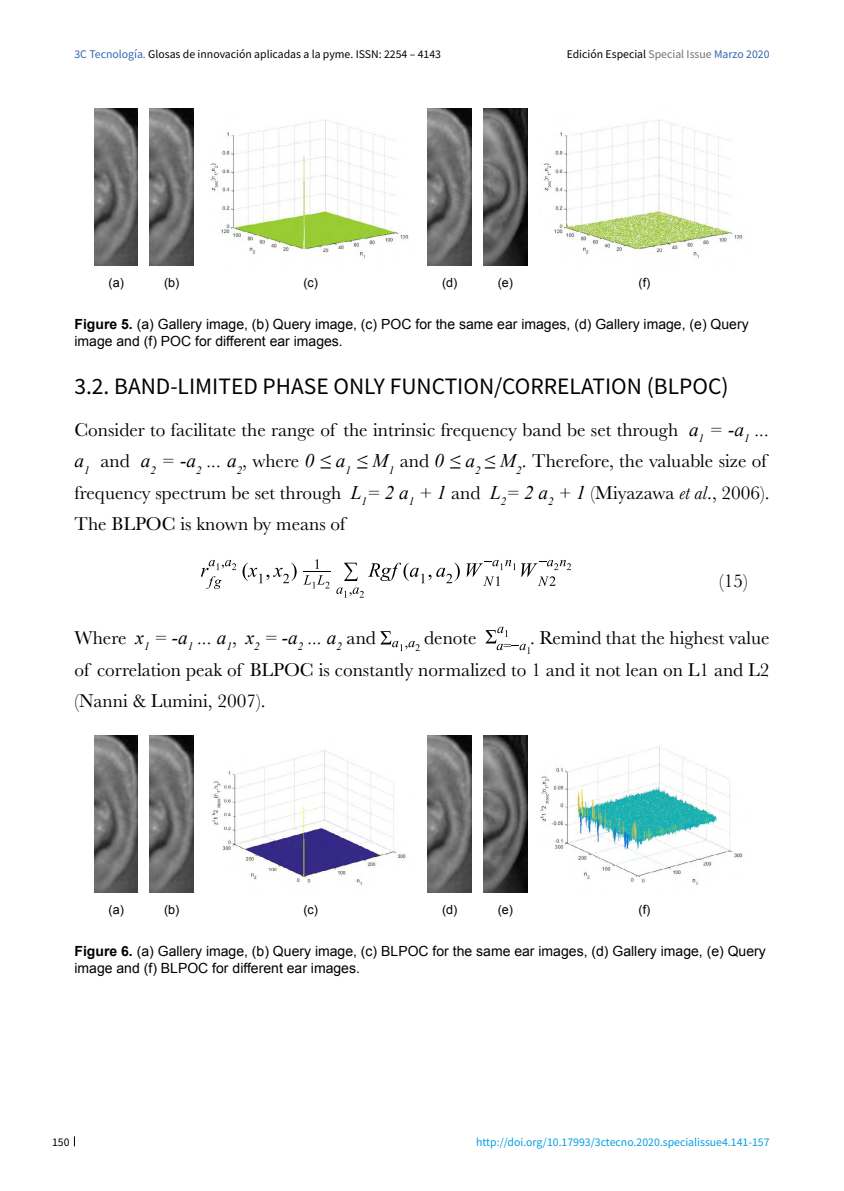
<style>
.page{position:relative;width:844px;height:1191px;background:#fff}
.page>*{position:absolute;margin:0;border:0;box-sizing:border-box;transform-origin:0 0}
.t1{font:21px "Noto Sans HK";color:#000}
.t2{font:19.25px/31.5px "Baskerville";color:#000}
.t3{font:italic 19.25px "Times New Roman";color:#000}
.t4{font:14px/16.8px "Arial";color:#000}
.t5{font:12.6px "Arial";color:#000}
.t6{font:10.5px "Noto Sans HK";color:#000}
.t7{font:10.5px "Noto Sans HK";color:#009ee0}
.s1{color:#2e66ab}
.s2{color:#707172}
.s3{font-weight:700}
.s4{font-family:"Times New Roman";font-style:italic}
.s5{font-style:italic}
.s6{font-family:"Baskerville";font-style:normal}
</style>
<div class="page">
<img style="left:94px;top:108px;width:44px;height:157px">
<img style="left:150px;top:108px;width:43px;height:157px">
<img style="left:210px;top:119px;width:199px;height:140px">
<img style="left:428px;top:108px;width:43px;height:157px">
<img style="left:483px;top:108px;width:44px;height:157px">
<img style="left:543px;top:119px;width:200px;height:140px">
<svg style="left:201px;top:560px;width:35px;height:29px"></svg>
<svg style="left:242px;top:562px;width:54px;height:21px"></svg>
<svg style="left:303px;top:559px;width:27px;height:29px"></svg>
<svg style="left:336px;top:562px;width:123px;height:35px"></svg>
<svg style="left:466px;top:560px;width:49px;height:26px"></svg>
<svg style="left:521px;top:560px;width:50px;height:26px"></svg>
<svg style="left:380px;top:631px;width:39px;height:20px"></svg>
<svg style="left:485px;top:627px;width:45px;height:27px"></svg>
<img style="left:94px;top:735px;width:44px;height:157px">
<img style="left:150px;top:735px;width:43px;height:157px">
<img style="left:211px;top:750px;width:195px;height:136px">
<img style="left:428px;top:735px;width:43px;height:157px">
<img style="left:483px;top:735px;width:44px;height:157px">
<img style="left:540px;top:746px;width:203px;height:139px">
<p class="t6" style="left:74px;top:48px;width:368px"><span class="s1">3C Tecnología.</span> Glosas de innovación aplicadas a la pyme. ISSN: 2254 – 4143</p>
<p class="t6" style="left:566px;top:48px;width:204px">Edición Especial <span class="s2">Special Issue</span> <span class="s1">Marzo 2020</span></p>
<p class="t5" style="left:108px;top:274px;width:17px">(a)</p>
<p class="t5" style="left:164px;top:274px;width:17px">(b)</p>
<p class="t5" style="left:303px;top:274px;width:16px">(c)</p>
<p class="t5" style="left:442px;top:274px;width:17px">(d)</p>
<p class="t5" style="left:497px;top:274px;width:17px">(e)</p>
<p class="t5" style="left:638px;top:274px;width:13px">(f)</p>
<p class="t4" style="left:74px;top:316px;width:675px"><span class="s3">Figure 5.</span> (a) Gallery image, (b) Query image, (c) POC for the same ear images, (d) Gallery image, (e) Query image and (f) POC for different ear images.</p>
<p class="t1" style="left:74px;top:375px;width:655px">3.2. BAND-LIMITED PHASE ONLY FUNCTION/CORRELATION (BLPOC)</p>
<p class="t2" style="left:74px;top:414px;width:696px">Consider to facilitate the range of the intrinsic frequency band be set through <span class="s4">a</span><sub>1</sub> <span class="s4">= -a</span><sub>1</sub> <span class="s4">... a</span><sub>1</sub> and <span class="s4">a</span><sub>2</sub> <span class="s4">= -a</span><sub>2</sub> <span class="s4">... a</span><sub>2</sub>, where <span class="s4">0 ≤ a</span><sub>1</sub> <span class="s4">≤ M</span><sub>1</sub> and <span class="s4">0 ≤ a</span><sub>2</sub> <span class="s4">≤ M</span><sub>2</sub>. Therefore, the valuable size of frequency spectrum be set through <span class="s4">L</span><sub>1</sub><span class="s4">= 2 a</span><sub>1</sub> <span class="s4">+ 1</span> and <span class="s4">L</span><sub>2</sub><span class="s4">= 2 a</span><sub>2</sub> <span class="s4">+ 1</span> (Miyazawa <span class="s5">et al</span>., 2006).<br>The BLPOC is known by means of</p>
<p class="t2" style="left:719px;top:565px;width:30px">(15)</p>
<p class="t3" style="left:74px;top:624px;width:303px"><span class="s6">Where</span> x<sub>1</sub> = -a<sub>1</sub> ... a<sub>1</sub><span class="s6">,</span> x<sub>2</sub> = -a<sub>2</sub> ... a<sub>2</sub> <span class="s6">and</span></p>
<p class="t2" style="left:424px;top:622px;width:54px">denote</p>
<p class="t2" style="left:74px;top:622px;width:696px;text-align:justify;text-indent:455px">. Remind that the highest value of correlation peak of BLPOC is constantly normalized to 1 and it not lean on L1 and L2 (Nanni &amp; Lumini, 2007).</p>
<p class="t5" style="left:108px;top:901px;width:17px">(a)</p>
<p class="t5" style="left:164px;top:901px;width:17px">(b)</p>
<p class="t5" style="left:303px;top:901px;width:16px">(c)</p>
<p class="t5" style="left:442px;top:901px;width:17px">(d)</p>
<p class="t5" style="left:497px;top:901px;width:17px">(e)</p>
<p class="t5" style="left:638px;top:901px;width:13px">(f)</p>
<p class="t4" style="left:74px;top:943px;width:692px"><span class="s3">Figure 6.</span> (a) Gallery image, (b) Query image, (c) BLPOC for the same ear images, (d) Gallery image, (e) Query image and (f) BLPOC for different ear images.</p>
<p class="t6" style="left:52px;top:1135px;width:19px">150</p>
<p class="t7" style="left:476px;top:1135px;width:295px">http://doi.org/10.17993/3ctecno.2020.specialissue4.141-157</p>
</div>
